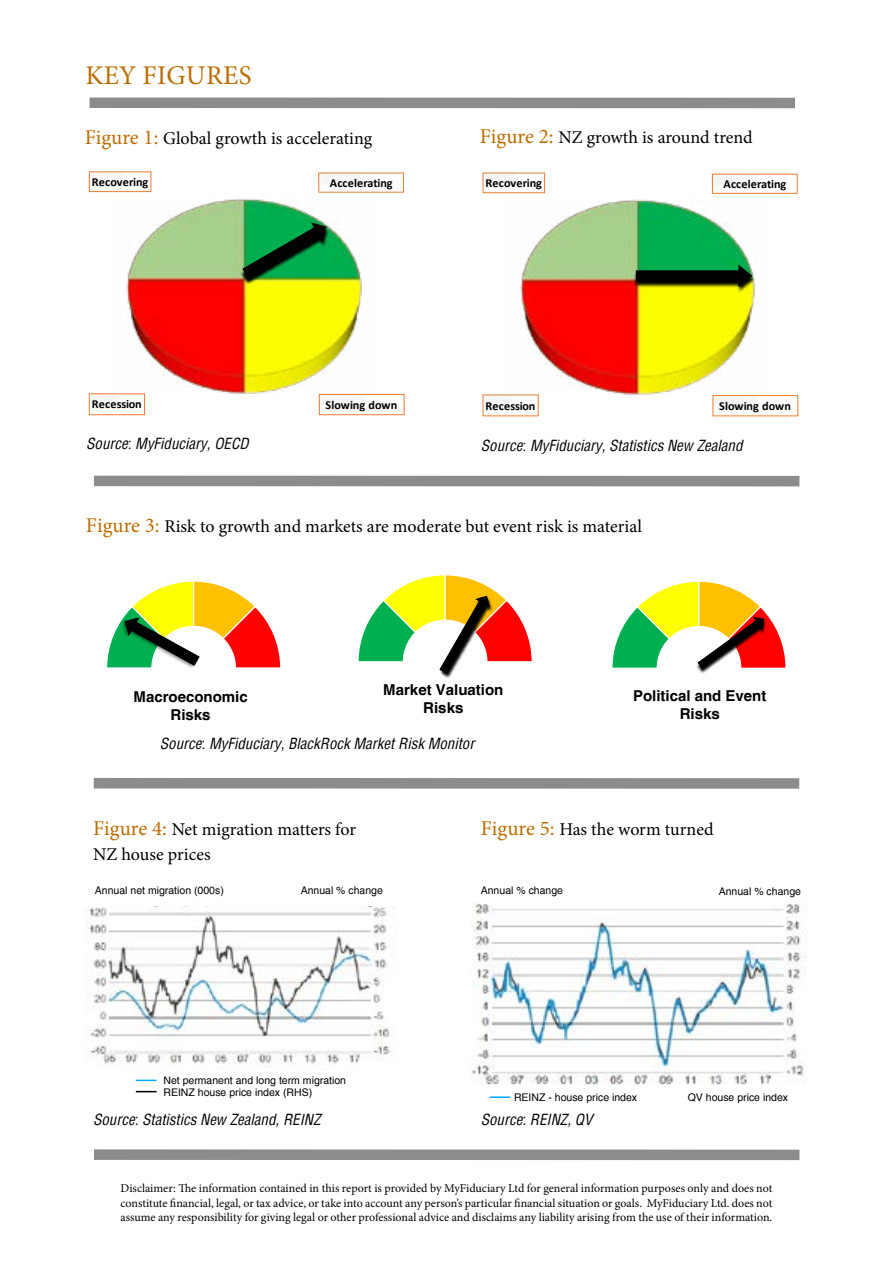
<style>
.page{position:relative;width:893px;height:1263px;background:#fff}
.page>*{position:absolute;margin:0;border:0;box-sizing:border-box;transform-origin:0 0}
.t1{font:27px "Minion Pro";letter-spacing:.01em;color:#bb6d00}
.t2{font:18px/25.2px "Minion Pro";letter-spacing:-.005em;color:#000}
.t3{font:italic condensed 15px "Helvetica";color:#000}
.t4{font:700 15px/18px "Helvetica";color:#000;text-align:center}
.t5{font:700 12.15px "Calibri";letter-spacing:-.01em;color:#000}
.t6{font:12px/14.4px "Minion Pro";color:#000;text-align:justify}
.t7{font:10.5px/12.6px "Helvetica";color:#000}
.s1{font-size:21px;color:#bb6d00}
</style>
<div class="page">
<img style="left:516px;top:199px;width:241px;height:197px">
<img style="left:711px;top:173px;width:49px;height:17px">
<div style="left:712px;top:174px;width:85px;height:19px;background:#fff"></div>
<div style="left:712px;top:174px;width:85px;height:20px;border:1px solid #ed7d31"></div>
<img style="left:710px;top:393px;width:47px;height:18px">
<div style="left:713px;top:396px;width:85px;height:20px;background:#fff"></div>
<div style="left:713px;top:395px;width:85px;height:21px;border:1px solid #ed7d31"></div>
<img style="left:482px;top:394px;width:34px;height:17px">
<div style="left:483px;top:395px;width:55px;height:21px;background:#fff"></div>
<img style="left:482px;top:172px;width:37px;height:16px">
<div style="left:483px;top:173px;width:62px;height:20px;background:#fff"></div>
<div style="left:483px;top:173px;width:62px;height:20px;border:1px solid #ed7d31"></div>
<img style="left:126px;top:198px;width:248px;height:196px">
<img style="left:318px;top:172px;width:49px;height:1px">
<img style="left:317px;top:392px;width:50px;height:18px">
<div style="left:319px;top:394px;width:85px;height:21px;background:#fff"></div>
<div style="left:319px;top:394px;width:85px;height:21px;border:1px solid #ed7d31"></div>
<img style="left:88px;top:394px;width:1px;height:16px">
<div style="left:89px;top:393px;width:56px;height:22px;border:1px solid #ed7d31"></div>
<img style="left:88px;top:171px;width:38px;height:16px">
<div style="left:89px;top:172px;width:62px;height:20px;background:#fff"></div>
<div style="left:89px;top:172px;width:62px;height:20px;border:1px solid #ed7d31"></div>
<svg style="left:136px;top:1091px;width:21px;height:1px"></svg>
<hr style="left:136px;top:1079px;width:21px;height:2px;background:#00a8ff">
<img style="left:87px;top:907px;width:309px;height:159px">
<img style="left:471px;top:904px;width:335px;height:181px">
<hr style="left:489px;top:1096px;width:21px;height:2px;background:#00a8ff">
<svg style="left:239px;top:222px;width:90px;height:62px;background:#1d8538"></svg>
<img style="left:634px;top:265px;width:123px;height:29px">
<svg style="left:636px;top:265px;width:117px;height:23px;background:#224714"></svg>
<svg style="left:612px;top:581px;width:174px;height:93px"></svg>
<svg style="left:358px;top:574px;width:175px;height:104px"></svg>
<svg style="left:106px;top:581px;width:175px;height:87px"></svg>
<div style="left:94px;top:476px;width:705px;height:10px;background:#8c8c8c"></div>
<div style="left:94px;top:778px;width:705px;height:11px;background:#8c8c8c"></div>
<div style="left:94px;top:1149px;width:705px;height:11px;background:#8c8c8c"></div>
<div style="left:90px;top:98px;width:705px;height:10px;background:#8c8c8c"></div>
<h1 class="t1" style="left:85px;top:58px;width:168px">KEY FIGURES</h1>
<h2 class="t2" style="left:85px;top:126px;width:289px"><span class="s1">Figure 1:</span> Global growth is accelerating</h2>
<h2 class="t2" style="left:480px;top:124px;width:274px"><span class="s1">Figure 2:</span> NZ growth is around trend</h2>
<p class="t5" style="left:92px;top:174px;width:58px">Recovering</p>
<p class="t5" style="left:330px;top:175px;width:64px">Accelerating</p>
<p class="t5" style="left:486px;top:175px;width:58px">Recovering</p>
<p class="t5" style="left:723px;top:176px;width:64px">Accelerating</p>
<p class="t5" style="left:92px;top:397px;width:52px">Recession</p>
<p class="t5" style="left:326px;top:397px;width:73px">Slowing down</p>
<p class="t5" style="left:485px;top:398px;width:52px">Recession</p>
<p class="t5" style="left:719px;top:398px;width:73px">Slowing down</p>
<p class="t3" style="left:86px;top:434px;width:164px">Source: MyFiduciary, OECD</p>
<p class="t3" style="left:481px;top:436px;width:263px">Source: MyFiduciary, Statistics New Zealand</p>
<h2 class="t2" style="left:86px;top:514px;width:558px"><span class="s1">Figure 3:</span> Risk to growth and markets are moderate but event risk is material</h2>
<p class="t4" style="left:383px;top:680px;width:122px">Market Valuation<br>Risks</p>
<p class="t4" style="left:633px;top:687px;width:135px">Political and Event<br>Risks</p>
<p class="t4" style="left:134px;top:687px;width:116px">Macroeconomic<br>Risks</p>
<p class="t3" style="left:160px;top:734px;width:316px">Source: MyFiduciary, BlackRock Market Risk Monitor</p>
<h2 class="t2" style="left:93px;top:816px;width:264px"><span class="s1">Figure 4:</span> Net migration matters for<br>NZ house prices</h2>
<h2 class="t2" style="left:481px;top:816px;width:234px"><span class="s1">Figure 5:</span> Has the worm turned</h2>
<p class="t7" style="left:95px;top:884px;width:130px">Annual net migration (000s)</p>
<p class="t7" style="left:301px;top:884px;width:84px">Annual % change</p>
<p class="t7" style="left:481px;top:884px;width:84px">Annual % change</p>
<p class="t7" style="left:719px;top:885px;width:84px">Annual % change</p>
<p class="t7" style="left:163px;top:1074px;width:184px">Net permanent and long term migration<br>REINZ house price index (RHS)</p>
<p class="t7" style="left:514px;top:1091px;width:125px">REINZ - house price index</p>
<p class="t7" style="left:688px;top:1091px;width:102px">QV house price index</p>
<p class="t3" style="left:93px;top:1110px;width:229px">Source: Statistics New Zealand, REINZ</p>
<p class="t3" style="left:481px;top:1109px;width:113px">Source: REINZ, QV</p>
<p class="t6" style="left:121px;top:1181px;width:653px">Disclaimer: The information contained in this report is provided by MyFiduciary Ltd for general information purposes only and does not constitute financial, legal, or tax advice, or take into account any person’s particular financial situation or goals. MyFiduciary Ltd. does not assume any responsibility for giving legal or other professional advice and disclaims any liability arising from the use of their information.</p>
</div>
